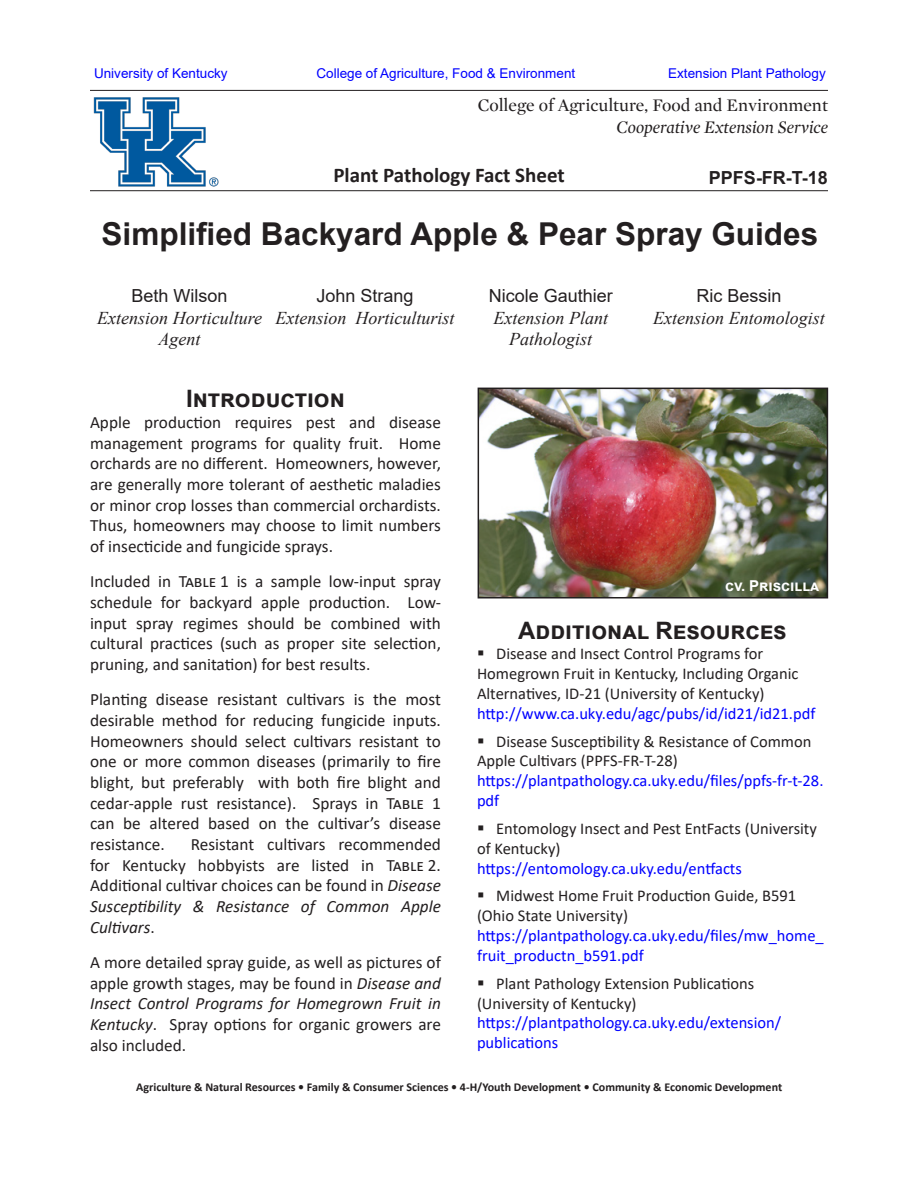
<style>
.page{position:relative;width:918px;height:1188px;background:#fff}
.page>*{position:absolute;margin:0;border:0;box-sizing:border-box;transform-origin:0 0}
.t1{font:700 31.5px "Arial";color:#231f20}
.Default{font:700 24px "Arial";color:#231f20}
.t2{font:700 21px "Calibri";color:#231f20}
.t3{font:italic 18px/21.6px "Times New Roman";color:#231f20;text-align:center}
.t4{font:18px "Arial";color:#231f20}
.t5{font:18px "Mercury Display";color:#231f20}
.t6{font:italic 18px "Mercury Display";color:#231f20}
.t7{font:700 18px "Arial";color:#231f20}
.t8{font:17.25px/20.7px "Calibri";color:#231f20;text-align:justify}
.t9{font:16.5px/19.8px "Calibri";color:#231f20}
.t10{font:16.5px/19.8px "Calibri";color:#00f}
.t11{font:700 15px "Arial";color:#fff}
.t12{font:13.5px "Arial";color:#00f}
.t13{font:700 12px "Calibri";color:#231f20}
.s1{font-style:italic}
</style>
<div class="page">
<hr style="left:90px;top:90px;width:738px;height:1px;background:#231f20">
<img style="left:481px;top:391px;width:344px;height:204px">
<div style="left:478px;top:388px;width:350px;height:210px;border:2px solid #231f20"></div>
<hr style="left:90px;top:190px;width:738px;height:1px;background:#231f20">
<img style="left:93px;top:97px;width:126px;height:90px">
<p class="t12" style="left:94px;top:64px;width:135px">University of Kentucky</p>
<p class="t12" style="left:316px;top:64px;width:260px">College of Agriculture, Food &amp; Environment</p>
<p class="t12" style="left:668px;top:64px;width:159px">Extension Plant Pathology</p>
<p class="t5" style="left:478px;top:93px;width:352px">College of Agriculture, Food and Environment</p>
<p class="t6" style="left:617px;top:114px;width:213px">Cooperative Extension Service</p>
<p class="t2" style="left:333px;top:160px;width:233px">Plant Pathology Fact Sheet</p>
<p class="t1" style="left:102px;top:212px;width:718px">Simplified Backyard Apple &amp; Pear Spray Guides</p>
<p class="t7" style="left:709px;top:165px;width:121px">PPFS-FR-T-18</p>
<p class="t4" style="left:132px;top:284px;width:98px">Beth Wilson</p>
<p class="t3" style="left:97px;top:307px;width:166px">Extension Horticulture<br>Agent</p>
<p class="t4" style="left:316px;top:284px;width:99px">John Strang</p>
<p class="t3" style="left:275px;top:307px;width:181px">Extension Horticulturist</p>
<p class="Default" style="left:186px;top:382px;width:160px">Introduction</p>
<p class="t8" style="left:90px;top:411px;width:353px">Apple production requires pest and disease management programs for quality fruit. Home orchards are no different. Homeowners, however, are generally more tolerant of aesthetic maladies or minor crop losses than commercial orchardists.<br>Thus, homeowners may choose to limit numbers of insecticide and fungicide sprays.</p>
<p class="t8" style="left:90px;top:571px;width:353px">Included in Table 1 is a sample low-input spray schedule for backyard apple production. Low&shy;input spray regimes should be combined with cultural practices (such as proper site selection, pruning, and sanitation) for best results.</p>
<p class="t8" style="left:90px;top:689px;width:353px">Planting disease resistant cultivars is the most desirable method for reducing fungicide inputs.<br>Homeowners should select cultivars resistant to one or more common diseases (primarily to fire blight, but preferably with both fire blight and cedar-apple rust resistance). Sprays in Table 1 can be altered based on the cultivar’s disease resistance.</p>
<p class="t8" style="left:90px;top:834px;width:353px;text-indent:101px">Resistant cultivars recommended for Kentucky hobbyists are listed in Table 2.<br>Additional cultivar choices can be found in <span class="s1">Disease Susceptibility &amp; Resistance of Common Apple Cultivars</span>.</p>
<p class="t8" style="left:90px;top:951px;width:353px">A more detailed spray guide, as well as pictures of apple growth stages, may be found in <span class="s1">Disease and Insect Control Programs for Homegrown Fruit in Kentucky</span>. Spray options for organic growers are also included.</p>
<p class="t4" style="left:489px;top:284px;width:126px">Nicole Gauthier</p>
<p class="t3" style="left:494px;top:307px;width:116px">Extension Plant<br>Pathologist</p>
<p class="t4" style="left:697px;top:284px;width:87px">Ric Bessin</p>
<p class="t3" style="left:653px;top:307px;width:173px">Extension Entomologist</p>
<p class="t11" style="left:725px;top:575px;width:95px">cv. Priscilla</p>
<p class="Default" style="left:518px;top:613px;width:270px">Additional Resources</p>
<p class="t9" style="left:477px;top:644px;width:323px;text-indent:19px">Disease and Insect Control Programs for<br>Homegrown Fruit in Kentucky, Including Organic<br>Alternatives, ID-21 (University of Kentucky)</p>
<p class="t10" style="left:477px;top:703px;width:340px">http://www.ca.uky.edu/agc/pubs/id/id21/id21.pdf</p>
<p class="t9" style="left:477px;top:731px;width:336px;text-indent:19px">Disease Susceptibility &amp; Resistance of Common<br>Apple Cultivars (PPFS-FR-T-28)</p>
<p class="t10" style="left:477px;top:770px;width:348px">https://plantpathology.ca.uky.edu/files/ppfs-fr-t-28. pdf</p>
<p class="t9" style="left:477px;top:818px;width:341px;text-indent:19px">Entomology Insect and Pest EntFacts (University of Kentucky)</p>
<p class="t10" style="left:477px;top:858px;width:266px">https://entomology.ca.uky.edu/entfacts</p>
<p class="t9" style="left:477px;top:886px;width:321px;text-indent:19px">Midwest Home Fruit Production Guide, B591 (Ohio State University)</p>
<p class="t10" style="left:477px;top:925px;width:348px">https://plantpathology.ca.uky.edu/files/mw_home_ fruit_productn_b591.pdf</p>
<p class="t9" style="left:477px;top:973px;width:279px;text-indent:19px">Plant Pathology Extension Publications (University of Kentucky)</p>
<p class="t10" style="left:477px;top:1013px;width:306px">https://plantpathology.ca.uky.edu/extension/ publications</p>
<p class="t13" style="left:136px;top:1079px;width:647px">Agriculture &amp; Natural Resources • Family &amp; Consumer Sciences • 4-H/Youth Development • Community &amp; Economic Development</p>
</div>
